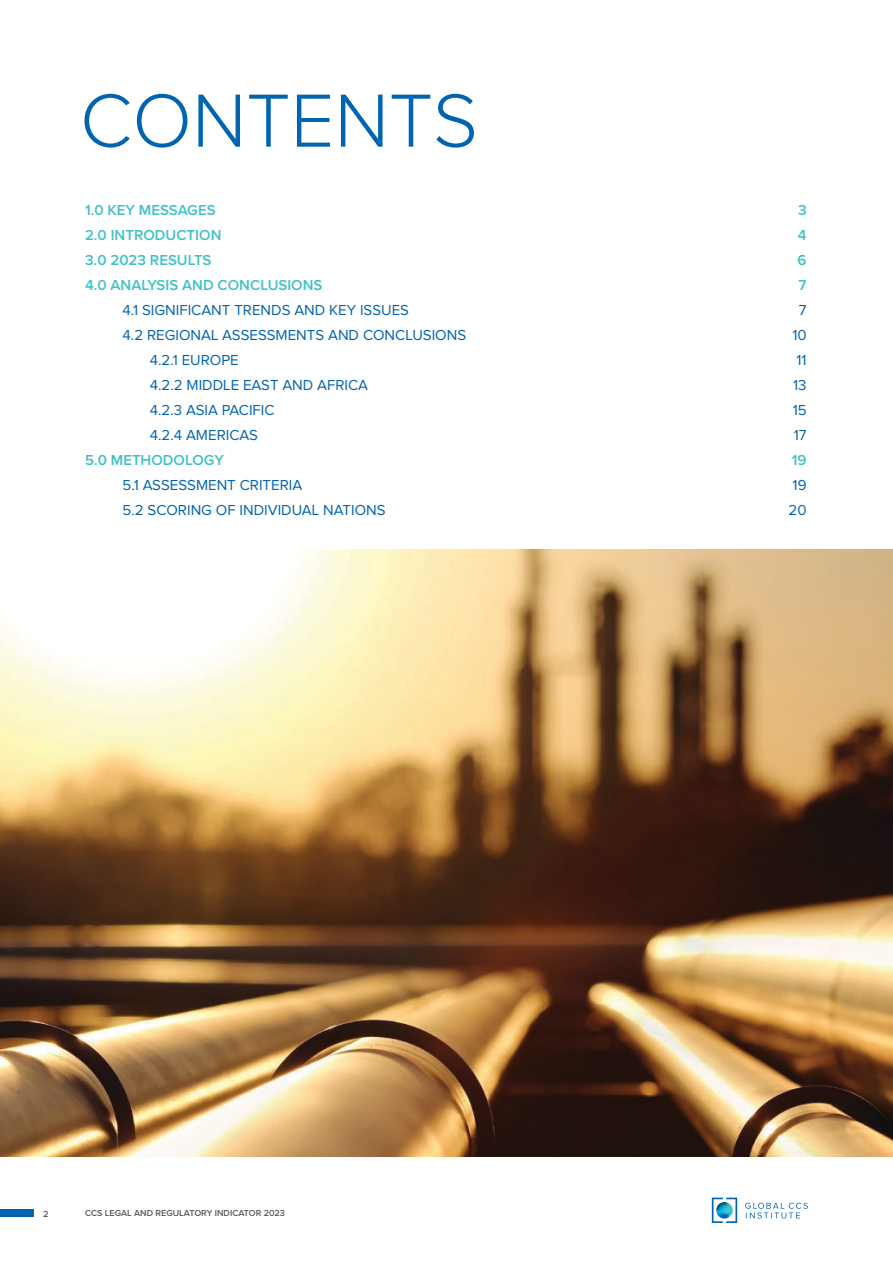
<style>
.page{position:relative;width:893px;height:1263px;background:#fff}
.page>*{position:absolute;margin:0;border:0;box-sizing:border-box;transform-origin:0 0}
.t1{font:300 78px "Proxima Nova";color:#0064b1}
.t2{font:15px "Proxima Nova";color:#0064b1}
.t3{font:600 15px "Proxima Nova";color:#43c1c7}
.t4{font:600 9px "Proxima Nova";color:#58595b}
</style>
<div class="page">
<div style="left:0;top:1209px;width:34px;height:7px;background:#0064b1"></div>
<svg style="left:712px;top:1197px;width:96px;height:26px"></svg>
<svg style="left:716px;top:1202px;width:17px;height:16px"></svg>
<img style="left:0;top:550px;width:893px;height:606px">
<h1 class="t1" style="left:80px;top:62px;width:400px">CONTENTS</h1>
<p class="t3" style="left:85px;top:199px;width:132px">1.0 KEY MESSAGES</p>
<p class="t3" style="left:798px;top:199px;width:10px">3</p>
<p class="t3" style="left:85px;top:224px;width:138px">2.0 INTRODUCTION</p>
<p class="t3" style="left:798px;top:224px;width:10px">4</p>
<p class="t3" style="left:85px;top:249px;width:128px">3.0 2023 RESULTS</p>
<p class="t3" style="left:798px;top:249px;width:11px">6</p>
<p class="t3" style="left:85px;top:274px;width:239px">4.0 ANALYSIS AND CONCLUSIONS</p>
<p class="t3" style="left:799px;top:274px;width:9px">7</p>
<p class="t2" style="left:123px;top:302px;width:288px">4.1 SIGNIFICANT TRENDS AND KEY ISSUES</p>
<p class="t2" style="left:799px;top:302px;width:9px">7</p>
<p class="t2" style="left:123px;top:327px;width:345px">4.2 REGIONAL ASSESSMENTS AND CONCLUSIONS</p>
<p class="t2" style="left:792px;top:327px;width:16px">10</p>
<p class="t2" style="left:150px;top:352px;width:90px">4.2.1 EUROPE</p>
<p class="t2" style="left:796px;top:352px;width:12px">11</p>
<p class="t2" style="left:150px;top:377px;width:220px">4.2.2 MIDDLE EAST AND AFRICA</p>
<p class="t2" style="left:793px;top:377px;width:15px">13</p>
<p class="t2" style="left:150px;top:402px;width:126px">4.2.3 ASIA PACIFIC</p>
<p class="t2" style="left:793px;top:402px;width:15px">15</p>
<p class="t2" style="left:150px;top:427px;width:110px">4.2.4 AMERICAS</p>
<p class="t2" style="left:794px;top:427px;width:14px">17</p>
<p class="t3" style="left:85px;top:449px;width:140px">5.0 METHODOLOGY</p>
<p class="t3" style="left:792px;top:449px;width:16px">19</p>
<p class="t2" style="left:123px;top:477px;width:181px">5.1 ASSESSMENT CRITERIA</p>
<p class="t2" style="left:793px;top:477px;width:15px">19</p>
<p class="t2" style="left:123px;top:502px;width:264px">5.2 SCORING OF INDIVIDUAL NATIONS</p>
<p class="t2" style="left:789px;top:502px;width:19px">20</p>
<p class="t4" style="left:43px;top:1207px;width:7px">2</p>
<p class="t4" style="left:85px;top:1206px;width:202px">CCS LEGAL AND REGULATORY INDICATOR 2023</p>
</div>
